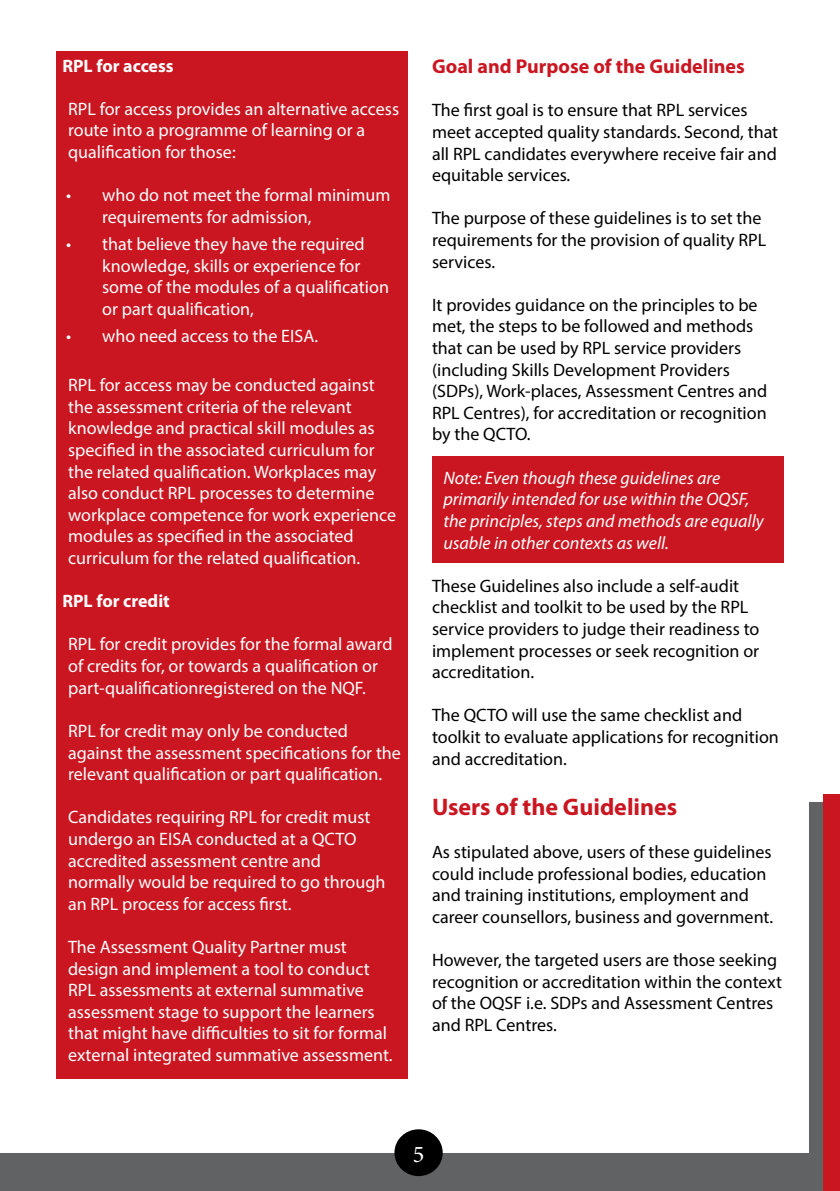
<style>
.page{position:relative;width:840px;height:1191px;background:#fff}
.page>*{position:absolute;margin:0;border:0;box-sizing:border-box;transform-origin:0 0}
.t1{font:700 24px "Myriad Pro";color:#ca1621}
.t2{font:24px "Minion Pro";color:#fff}
.t3{font:700 20px "Myriad Pro";color:#ca1621}
.t4{font:18px/21.6px "Myriad Pro";color:#fff}
.t5{font:18px/21.6px "Myriad Pro";color:#000}
.t6{font:italic 18px/21.6px "Myriad Pro";color:#fff}
.t7{font:700 18px "Myriad Pro";color:#fff}
</style>
<div class="page">
<div style="left:1px;top:1152px;width:838px;height:39px;background:#616264"></div>
<div style="left:808px;top:802px;width:31px;height:389px;background:#616264"></div>
<div style="left:822px;top:794px;width:17px;height:397px;background:#ca1621"></div>
<div style="left:398px;top:1133px;width:40px;height:39px;background:#000;border-radius:50%"></div>
<div style="left:394px;top:1129px;width:48px;height:47px;border:8px solid #000;border-radius:50%"></div>
<div style="left:57px;top:51px;width:351px;height:1027px;background:#ca1621"></div>
<div style="left:432px;top:456px;width:350px;height:107px;background:#ca1621"></div>
<p class="t7" style="left:62px;top:54px;width:113px">RPL for access</p>
<p class="t4" style="left:68px;top:98px;width:332px">RPL for access provides an alternative access route into a programme of learning or a qualification for those:</p>
<p class="t4" style="left:102px;top:184px;width:290px;text-indent:-36px">• who do not meet the formal minimum requirements for admission,</p>
<p class="t4" style="left:102px;top:233px;width:288px;text-indent:-36px">• that believe they have the required knowledge, skills or experience for some of the modules of a qualification or part qualification,</p>
<p class="t4" style="left:66px;top:325px;width:253px">• who need access to the EISA.</p>
<p class="t4" style="left:68px;top:374px;width:329px">RPL for access may be conducted against the assessment criteria of the relevant knowledge and practical skill modules as specified in the associated curriculum for the related qualification. Workplaces may also conduct RPL processes to determine workplace competence for work experience modules as specified in the associated curriculum for the related qualification.</p>
<p class="t7" style="left:62px;top:589px;width:109px">RPL for credit</p>
<p class="t4" style="left:68px;top:633px;width:326px">RPL for credit provides for the formal award of credits for, or towards a qualification or part-qualificationregistered on the NQF.</p>
<p class="t4" style="left:68px;top:720px;width:334px">RPL for credit may only be conducted against the assessment specifications for the relevant qualification or part qualification.</p>
<p class="t4" style="left:68px;top:806px;width:318px">Candidates requiring RPL for credit must undergo an EISA conducted at a QCTO accredited assessment centre and normally would be required to go through an RPL process for access first.</p>
<p class="t4" style="left:68px;top:936px;width:326px">The Assessment Quality Partner must design and implement a tool to conduct RPL assessments at external summative assessment stage to support the learners that might have difficulties to sit for formal external integrated summative assessment.</p>
<p class="t3" style="left:432px;top:53px;width:314px">Goal and Purpose of the Guidelines</p>
<p class="t5" style="left:432px;top:99px;width:347px">The first goal is to ensure that RPL services meet accepted quality standards. Second, that all RPL candidates everywhere receive fair and equitable services.</p>
<p class="t5" style="left:432px;top:207px;width:335px">The purpose of these guidelines is to set the requirements for the provision of quality RPL services.</p>
<p class="t5" style="left:432px;top:294px;width:336px">It provides guidance on the principles to be met, the steps to be followed and methods that can be used by RPL service providers (including Skills Development Providers (SDPs), Work-places, Assessment Centres and RPL Centres), for accreditation or recognition by the QCTO.</p>
<p class="t6" style="left:443px;top:466px;width:322px">Note: Even though these guidelines are primarily intended for use within the OQSF, the principles, steps and methods are equally usable in other contexts as well.</p>
<p class="t5" style="left:432px;top:574px;width:329px">These Guidelines also include a self-audit checklist and toolkit to be used by the RPL service providers to judge their readiness to implement processes or seek recognition or accreditation.</p>
<p class="t5" style="left:432px;top:704px;width:348px">The QCTO will use the same checklist and toolkit to evaluate applications for recognition and accreditation.</p>
<h1 class="t1" style="left:432px;top:791px;width:247px">Users of the Guidelines</h1>
<p class="t5" style="left:432px;top:841px;width:342px">As stipulated above, users of these guidelines could include professional bodies, education and training institutions, employment and career counsellors, business and government.</p>
<p class="t5" style="left:432px;top:949px;width:351px">However, the targeted users are those seeking recognition or accreditation within the context of the OQSF i.e. SDPs and Assessment Centres and RPL Centres.</p>
<h1 class="t2" style="left:412px;top:1137px;width:13px">5</h1>
</div>
